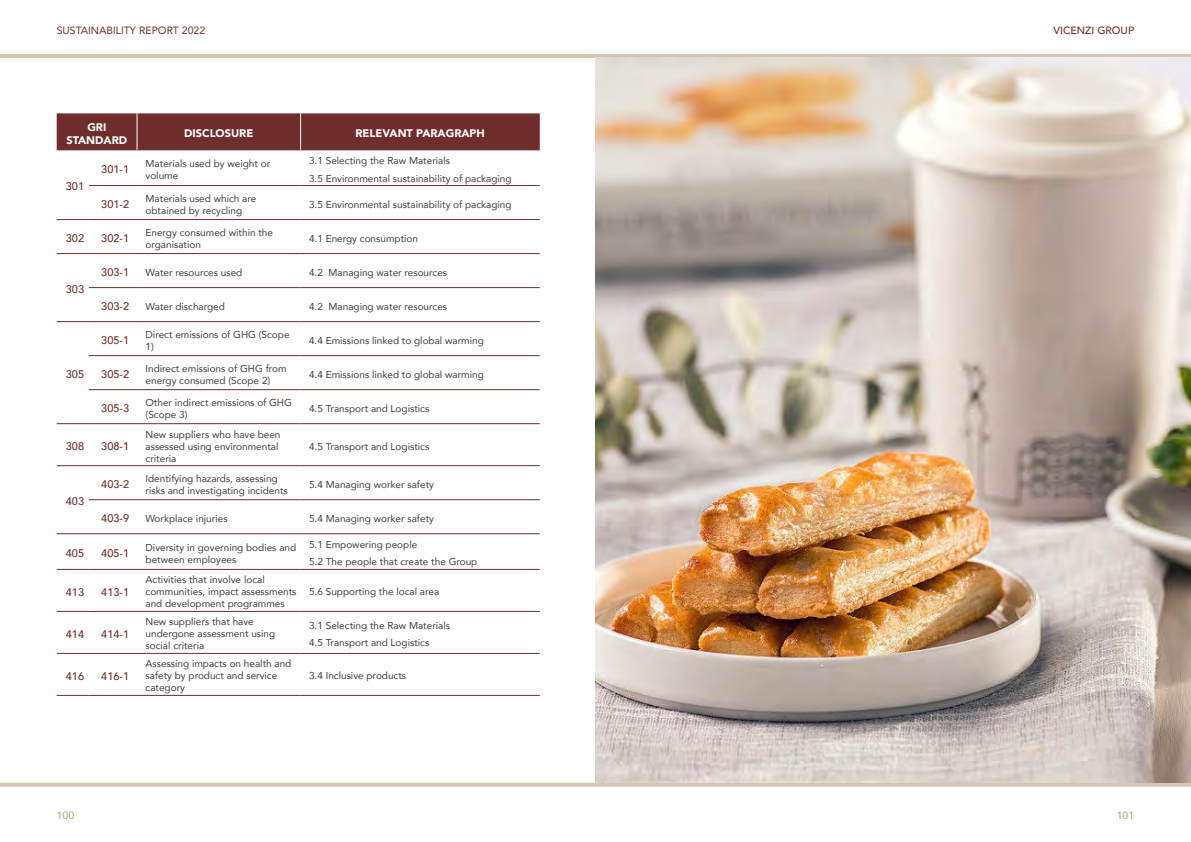
<style>
.page{position:relative;width:1191px;height:842px;background:#fff}
.page>*{position:absolute;margin:0;border:0;box-sizing:border-box;transform-origin:0 0}
.t1{font:500 11px "Avenir";color:#6f2e2b}
.t2{font:900 11px/13.2px "Avenir";color:#fff;text-align:center}
.t3{font:10.5px "Avenir";color:#6f2e2b}
.t4{font:500 10.5px "Avenir";color:#6f2e2b}
.t5{font:10.5px "Avenir";color:#ae9a64}
.t6{font:10px/12px "Avenir";color:#3c3c3b}
</style>
<div class="page">
<hr style="left:0;top:54px;width:1191px;height:4px;background:#d4c8b2">
<svg style="left:0;top:783px;width:1191px;height:4px;background:#d6cab5"></svg>
<div style="left:57px;top:113px;width:483px;height:37px;background:#6f2e2b"></div>
<hr style="left:57px;top:150px;width:32px;height:1px;background:#6f2e2b">
<hr style="left:89px;top:150px;width:48px;height:1px;background:#6f2e2b">
<hr style="left:137px;top:150px;width:163px;height:1px;background:#6f2e2b">
<hr style="left:300px;top:150px;width:240px;height:1px;background:#6f2e2b">
<hr style="left:89px;top:185px;width:48px;height:1px;background:#6f2e2b">
<hr style="left:137px;top:185px;width:163px;height:1px;background:#6f2e2b">
<hr style="left:300px;top:185px;width:240px;height:1px;background:#6f2e2b">
<hr style="left:57px;top:219px;width:32px;height:1px;background:#6f2e2b">
<hr style="left:89px;top:219px;width:48px;height:1px;background:#6f2e2b">
<hr style="left:137px;top:219px;width:163px;height:1px;background:#6f2e2b">
<hr style="left:300px;top:219px;width:240px;height:1px;background:#6f2e2b">
<hr style="left:57px;top:253px;width:32px;height:1px;background:#6f2e2b">
<hr style="left:89px;top:253px;width:48px;height:1px;background:#6f2e2b">
<hr style="left:137px;top:253px;width:163px;height:1px;background:#6f2e2b">
<hr style="left:300px;top:253px;width:240px;height:1px;background:#6f2e2b">
<hr style="left:89px;top:287px;width:48px;height:1px;background:#6f2e2b">
<hr style="left:137px;top:287px;width:163px;height:1px;background:#6f2e2b">
<hr style="left:300px;top:287px;width:240px;height:1px;background:#6f2e2b">
<hr style="left:57px;top:321px;width:32px;height:1px;background:#6f2e2b">
<hr style="left:89px;top:321px;width:48px;height:1px;background:#6f2e2b">
<hr style="left:137px;top:321px;width:163px;height:1px;background:#6f2e2b">
<hr style="left:300px;top:321px;width:240px;height:1px;background:#6f2e2b">
<hr style="left:89px;top:355px;width:48px;height:1px;background:#6f2e2b">
<hr style="left:137px;top:355px;width:163px;height:1px;background:#6f2e2b">
<hr style="left:300px;top:355px;width:240px;height:1px;background:#6f2e2b">
<hr style="left:89px;top:389px;width:48px;height:1px;background:#6f2e2b">
<hr style="left:137px;top:389px;width:163px;height:1px;background:#6f2e2b">
<hr style="left:300px;top:389px;width:240px;height:1px;background:#6f2e2b">
<hr style="left:57px;top:423px;width:32px;height:1px;background:#6f2e2b">
<hr style="left:89px;top:423px;width:48px;height:1px;background:#6f2e2b">
<hr style="left:137px;top:423px;width:163px;height:1px;background:#6f2e2b">
<hr style="left:300px;top:423px;width:240px;height:1px;background:#6f2e2b">
<hr style="left:57px;top:465px;width:32px;height:1px;background:#6f2e2b">
<hr style="left:89px;top:465px;width:48px;height:1px;background:#6f2e2b">
<hr style="left:137px;top:465px;width:163px;height:1px;background:#6f2e2b">
<hr style="left:300px;top:465px;width:240px;height:1px;background:#6f2e2b">
<hr style="left:89px;top:499px;width:48px;height:1px;background:#6f2e2b">
<hr style="left:137px;top:499px;width:163px;height:1px;background:#6f2e2b">
<hr style="left:300px;top:499px;width:240px;height:1px;background:#6f2e2b">
<hr style="left:57px;top:533px;width:32px;height:1px;background:#6f2e2b">
<hr style="left:89px;top:533px;width:48px;height:1px;background:#6f2e2b">
<hr style="left:137px;top:533px;width:163px;height:1px;background:#6f2e2b">
<hr style="left:300px;top:533px;width:240px;height:1px;background:#6f2e2b">
<hr style="left:57px;top:569px;width:32px;height:1px;background:#6f2e2b">
<hr style="left:89px;top:569px;width:48px;height:1px;background:#6f2e2b">
<hr style="left:137px;top:569px;width:163px;height:1px;background:#6f2e2b">
<hr style="left:300px;top:569px;width:240px;height:1px;background:#6f2e2b">
<hr style="left:57px;top:611px;width:32px;height:1px;background:#6f2e2b">
<hr style="left:89px;top:611px;width:48px;height:1px;background:#6f2e2b">
<hr style="left:137px;top:611px;width:163px;height:1px;background:#6f2e2b">
<hr style="left:300px;top:611px;width:240px;height:1px;background:#6f2e2b">
<hr style="left:57px;top:653px;width:32px;height:1px;background:#6f2e2b">
<hr style="left:89px;top:653px;width:48px;height:1px;background:#6f2e2b">
<hr style="left:137px;top:653px;width:163px;height:1px;background:#6f2e2b">
<hr style="left:300px;top:653px;width:240px;height:1px;background:#6f2e2b">
<hr style="left:57px;top:695px;width:32px;height:1px;background:#6f2e2b">
<hr style="left:89px;top:695px;width:48px;height:1px;background:#6f2e2b">
<hr style="left:137px;top:695px;width:163px;height:1px;background:#6f2e2b">
<hr style="left:300px;top:695px;width:240px;height:1px;background:#6f2e2b">
<hr style="left:137px;top:113px;width:1px;height:37px;background:#fff">
<hr style="left:300px;top:113px;width:1px;height:37px;background:#fff">
<img style="left:595px;top:58px;width:596px;height:725px">
<p class="t3" style="left:57px;top:22px;width:150px">SUSTAINABILITY REPORT 2022</p>
<p class="t2" style="left:67px;top:120px;width:62px">GRI<br>STANDARD</p>
<p class="t2" style="left:184px;top:126px;width:71px">DISCLOSURE</p>
<p class="t2" style="left:355px;top:126px;width:131px">RELEVANT PARAGRAPH</p>
<p class="t1" style="left:66px;top:177px;width:20px">301</p>
<p class="t1" style="left:101px;top:160px;width:29px">301-1</p>
<p class="t6" style="left:146px;top:157px;width:126px">Materials used by weight or volume</p>
<p class="t6" style="left:309px;top:151px;width:204px;line-height:17.7px">3.1 Selecting the Raw Materials<br>3.5 Environmental sustainability of packaging</p>
<p class="t1" style="left:101px;top:195px;width:29px">301-2</p>
<p class="t6" style="left:146px;top:192px;width:112px">Materials used which are obtained by recycling</p>
<p class="t6" style="left:309px;top:198px;width:204px">3.5 Environmental sustainability of packaging</p>
<p class="t1" style="left:66px;top:229px;width:20px">302</p>
<p class="t1" style="left:101px;top:229px;width:29px">302-1</p>
<p class="t6" style="left:146px;top:226px;width:129px">Energy consumed within the organisation</p>
<p class="t6" style="left:309px;top:232px;width:110px">4.1 Energy consumption</p>
<p class="t1" style="left:66px;top:280px;width:20px">303</p>
<p class="t1" style="left:101px;top:263px;width:29px">303-1</p>
<p class="t6" style="left:146px;top:266px;width:98px">Water resources used</p>
<p class="t6" style="left:309px;top:266px;width:140px">4.2 Managing water resources</p>
<p class="t1" style="left:101px;top:297px;width:29px">303-2</p>
<p class="t6" style="left:146px;top:300px;width:81px">Water discharged</p>
<p class="t6" style="left:309px;top:300px;width:140px">4.2 Managing water resources</p>
<p class="t1" style="left:66px;top:365px;width:20px">305</p>
<p class="t1" style="left:101px;top:331px;width:29px">305-1</p>
<p class="t6" style="left:146px;top:328px;width:145px">Direct emissions of GHG (Scope<br>1)</p>
<p class="t6" style="left:309px;top:334px;width:176px">4.4 Emissions linked to global warming</p>
<p class="t1" style="left:101px;top:365px;width:29px">305-2</p>
<p class="t6" style="left:146px;top:362px;width:143px">Indirect emissions of GHG from energy consumed (Scope 2)</p>
<p class="t6" style="left:309px;top:368px;width:176px">4.4 Emissions linked to global warming</p>
<p class="t1" style="left:101px;top:399px;width:29px">305-3</p>
<p class="t6" style="left:146px;top:396px;width:148px">Other indirect emissions of GHG (Scope 3)</p>
<p class="t6" style="left:309px;top:402px;width:122px">4.5 Transport and Logistics</p>
<p class="t1" style="left:66px;top:437px;width:20px">308</p>
<p class="t1" style="left:101px;top:437px;width:29px">308-1</p>
<p class="t6" style="left:146px;top:428px;width:136px">New suppliers who have been assessed using environmental criteria</p>
<p class="t6" style="left:309px;top:440px;width:122px">4.5 Transport and Logistics</p>
<p class="t1" style="left:66px;top:492px;width:20px">403</p>
<p class="t1" style="left:101px;top:475px;width:29px">403-2</p>
<p class="t6" style="left:146px;top:472px;width:144px">Identifying hazards, assessing risks and investigating incidents</p>
<p class="t6" style="left:309px;top:478px;width:126px">5.4 Managing worker safety</p>
<p class="t1" style="left:101px;top:509px;width:29px">403-9</p>
<p class="t6" style="left:146px;top:512px;width:84px">Workplace injuries</p>
<p class="t6" style="left:309px;top:512px;width:126px">5.4 Managing worker safety</p>
<p class="t1" style="left:66px;top:544px;width:20px">405</p>
<p class="t1" style="left:101px;top:544px;width:29px">405-1</p>
<p class="t6" style="left:146px;top:541px;width:152px">Diversity in governing bodies and between employees</p>
<p class="t6" style="left:309px;top:535px;width:170px;line-height:17.7px">5.1 Empowering people<br>5.2 The people that create the Group</p>
<p class="t1" style="left:66px;top:582px;width:20px">413</p>
<p class="t1" style="left:101px;top:582px;width:29px">413-1</p>
<p class="t6" style="left:146px;top:574px;width:152px">Activities that involve local communities, impact assessments and development programmes</p>
<p class="t6" style="left:309px;top:586px;width:132px">5.6 Supporting the local area</p>
<p class="t1" style="left:66px;top:624px;width:20px">414</p>
<p class="t1" style="left:101px;top:624px;width:29px">414-1</p>
<p class="t1" style="left:66px;top:666px;width:20px">416</p>
<p class="t1" style="left:101px;top:666px;width:29px">416-1</p>
<p class="t6" style="left:146px;top:616px;width:131px">New suppliers that have undergone assessment using social criteria</p>
<p class="t6" style="left:309px;top:616px;width:142px;line-height:17.7px">3.1 Selecting the Raw Materials<br>4.5 Transport and Logistics</p>
<p class="t6" style="left:146px;top:658px;width:147px">Assessing impacts on health and safety by product and service category</p>
<p class="t6" style="left:309px;top:670px;width:99px">3.4 Inclusive products</p>
<p class="t4" style="left:1053px;top:21px;width:82px">VICENZI GROUP</p>
<p class="t5" style="left:57px;top:807px;width:19px">100</p>
<p class="t5" style="left:1116px;top:807px;width:19px">101</p>
</div>
